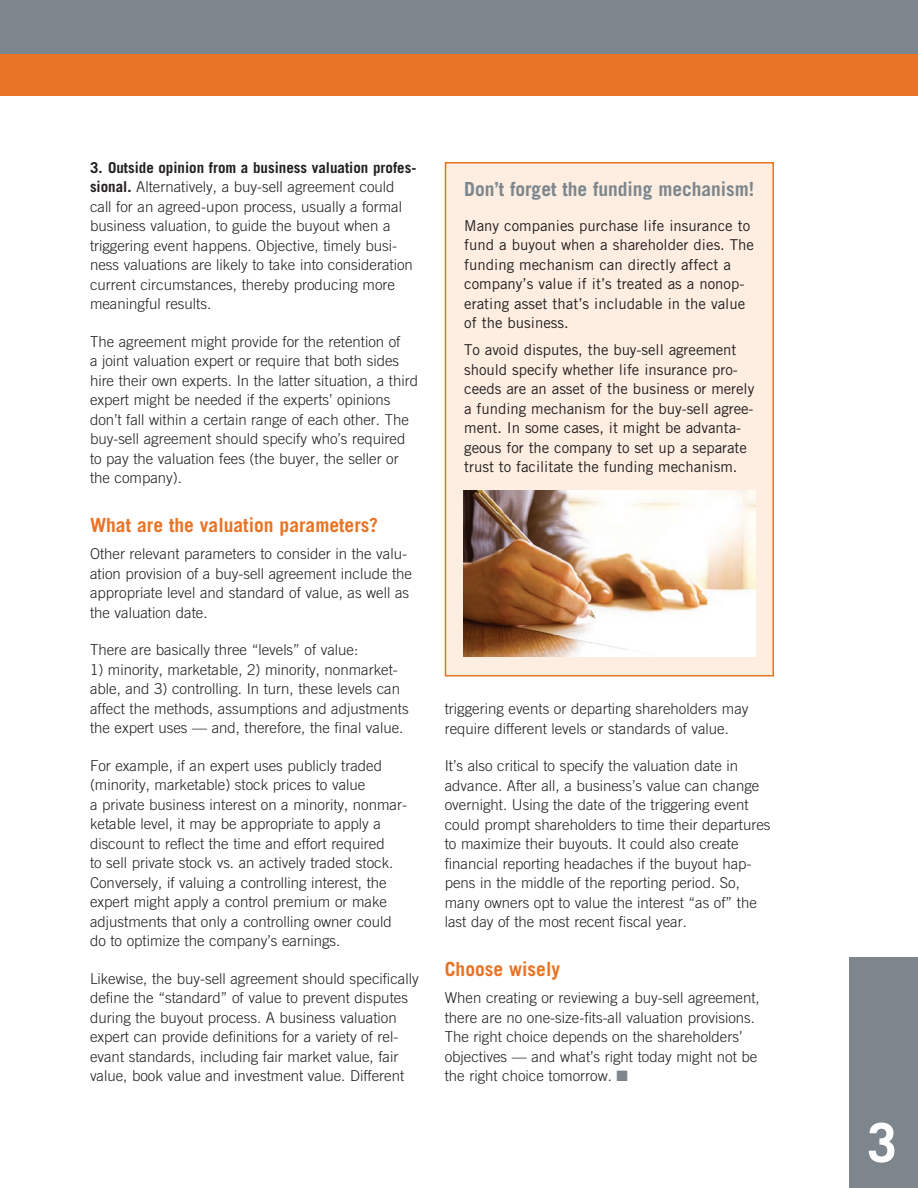
<style>
.page{position:relative;width:918px;height:1188px;background:#fff}
.page>*{position:absolute;margin:0;border:0;box-sizing:border-box;transform-origin:0 0}
.t1{font:700 54px "Trade Gothic LT Std";color:#fff}
.t2{font:700 19.5px "Trade Gothic LT Std";color:#e97324}
.t3{font:700 19.5px "Trade Gothic LT Std";color:#7d868d}
.t4{font:300 15px/19.5px "Trade Gothic LT Std";color:#231f20}
.t5{font:15px/19.5px "Trade Gothic LT Std";letter-spacing:-.005em;color:#231f20}
.s1{font-weight:700}
.s2{color:#7d868d}
</style>
<div class="page">
<div style="left:849px;top:958px;width:69px;height:230px;background:#7d868d"></div>
<div style="left:0;top:0;width:918px;height:56px;background:#7d868d"></div>
<div style="left:0;top:54px;width:918px;height:41px;background:#e97324"></div>
<div style="left:446px;top:163px;width:327px;height:513px;background:#fdeee1"></div>
<div style="left:445px;top:162px;width:329px;height:514px;border:2px solid #e97324"></div>
<img style="left:464px;top:490px;width:292px;height:167px">
<p class="t4" style="left:90px;top:158px;width:328px"><span class="s1">3. Outside opinion from a business valuation profes&shy;sional.</span> Alternatively, a buy-sell agreement could call for an agreed-upon process, usually a formal business valuation, to guide the buyout when a triggering event happens. Objective, timely busi&shy;ness valuations are likely to take into consideration current circumstances, thereby producing more meaningful results.</p>
<p class="t4" style="left:90px;top:332px;width:330px">The agreement might provide for the retention of<br>a joint valuation expert or require that both sides hire their own experts. In the latter situation, a third expert might be needed if the experts’ opinions don’t fall within a certain range of each other. The buy-sell agreement should specify who’s required to pay the valuation fees (the buyer, the seller or the company).</p>
<h2 class="t2" style="left:90px;top:513px;width:290px">What are the valuation parameters?</h2>
<p class="t4" style="left:90px;top:544px;width:324px">Other relevant parameters to consider in the valu&shy;ation provision of a buy-sell agreement include the appropriate level and standard of value, as well as the valuation date.</p>
<p class="t4" style="left:90px;top:640px;width:270px">There are basically three “levels” of value:</p>
<p class="t4" style="left:90px;top:659px;width:320px">1) minority, marketable, 2) minority, nonmarket&shy;able, and 3) controlling. In turn, these levels can affect the methods, assumptions and adjustments the expert uses — and, therefore, the final value.</p>
<p class="t4" style="left:90px;top:755px;width:319px">For example, if an expert uses publicly traded (minority, marketable) stock prices to value<br>a private business interest on a minority, nonmar&shy;ketable level, it may be appropriate to apply a discount to reflect the time and effort required<br>to sell private stock vs. an actively traded stock.<br>Conversely, if valuing a controlling interest, the expert might apply a control premium or make adjustments that only a controlling owner could do to optimize the company’s earnings.</p>
<p class="t4" style="left:90px;top:968px;width:330px">Likewise, the buy-sell agreement should specifically define the “standard” of value to prevent disputes during the buyout process. A business valuation expert can provide definitions for a variety of rel&shy;evant standards, including fair market value, fair value, book value and investment value. Different</p>
<h2 class="t3" style="left:464px;top:177px;width:292px">Don’t forget the funding mechanism!</h2>
<p class="t5" style="left:464px;top:216px;width:291px">Many companies purchase life insurance to fund a buyout when a shareholder dies. The funding mechanism can directly affect a company’s value if it’s treated as a nonop&shy;erating asset that’s includable in the value of the business.</p>
<p class="t5" style="left:464px;top:340px;width:292px">To avoid disputes, the buy-sell agreement should specify whether life insurance pro&shy;ceeds are an asset of the business or merely a funding mechanism for the buy-sell agree&shy;ment. In some cases, it might be advanta&shy;geous for the company to set up a separate trust to facilitate the funding mechanism.</p>
<p class="t4" style="left:445px;top:699px;width:305px">triggering events or departing shareholders may require different levels or standards of value.</p>
<p class="t4" style="left:445px;top:756px;width:327px">It’s also critical to specify the valuation date in advance. After all, a business’s value can change overnight. Using the date of the triggering event could prompt shareholders to time their departures to maximize their buyouts. It could also create financial reporting headaches if the buyout hap&shy;pens in the middle of the reporting period. So, many owners opt to value the interest “as of” the last day of the most recent fiscal year.</p>
<h2 class="t2" style="left:445px;top:957px;width:117px">Choose wisely</h2>
<p class="t4" style="left:445px;top:988px;width:317px">When creating or reviewing a buy-sell agreement, there are no one-size-fits-all valuation provisions.<br>The right choice depends on the shareholders’ objectives — and what’s right today might not be the right choice tomorrow. <span class="s2">■</span></p>
<h1 class="t1" style="left:867px;top:1110px;width:32px">3</h1>
</div>
